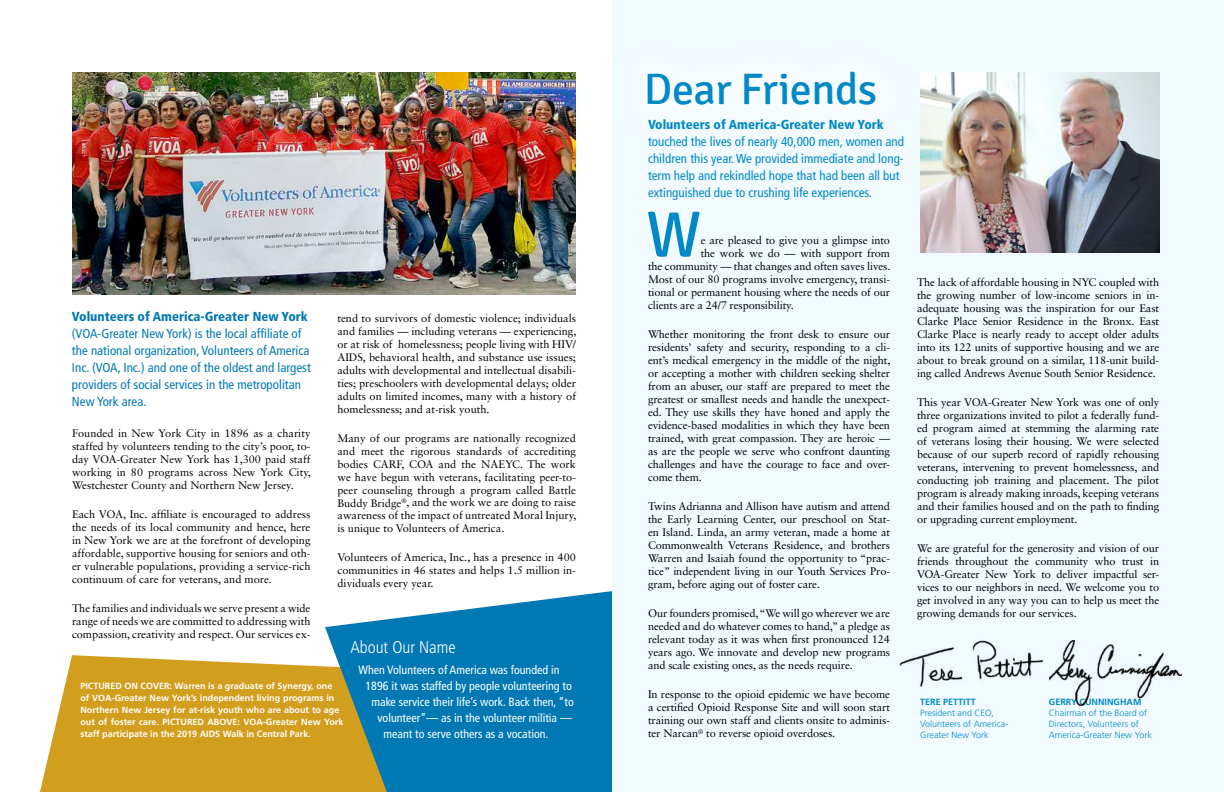
<style>
.page{position:relative;width:1224px;height:792px;background:#fff}
.page>*{position:absolute;margin:0;border:0;box-sizing:border-box;transform-origin:0 0}
.t1{font:65.1px "Signika";color:#0089c6}
.t2{font:44px "Signika";letter-spacing:-.01em;color:#0089c6}
.t3{font:300 condensed 17px "Frutiger LT Std";color:#fff}
.t4{font:condensed 13px/17px "Frutiger LT Std";color:#0078b3}
.t5{font:condensed 13px/17px "Frutiger LT Std";color:#0089c6}
.t6{font:900 condensed 13px "Frutiger LT Std";color:#0089c6}
.t7{font:900 condensed 13px "Frutiger LT Std";color:#0078b3}
.t8{font:condensed 12px "Frutiger LT Std";color:#fff}
.t9{font:11px/13px "Sabon LT Std";letter-spacing:-.01em;color:#000;text-align:justify}
.t10{font:700 9px/12px "Frutiger LT Std";color:#fff}
.t11{font:300 9px/11px "Frutiger LT Std";color:#0089c6}
.t12{font:700 9px "Frutiger LT Std";color:#0089c6}
</style>
<div class="page">
<div style="left:612px;top:0;width:612px;height:792px;background:#f1fafe"></div>
<img style="left:72px;top:72px;width:504px;height:222px">
<div style="left:611px;top:36px;width:301px;height:105px;background:#f4fbfe"></div>
<svg style="left:40px;top:655px;width:282px;height:137px;background:#d6a732"></svg>
<img style="left:920px;top:72px;width:239px;height:181px">
<img style="left:1050px;top:640px;width:43px;height:65px">
<img style="left:1096px;top:644px;width:85px;height:55px">
<img style="left:899px;top:640px;width:145px;height:47px">
<svg style="left:322px;top:591px;width:290px;height:201px;background:#2c88ad"></svg>
<p class="t7" style="left:72px;top:309px;width:237px">Volunteers of America-Greater New York</p>
<p class="t4" style="left:72px;top:325px;width:240px">(VOA-Greater New York) is the local affiliate of the national organization, Volunteers of America Inc. (VOA, Inc.) and one of the oldest and largest providers of social services in the metropolitan New York area.</p>
<p class="t9" style="left:337px;top:311px;width:240px">tend to survivors of domestic violence; individuals and families — including veterans — experiencing, or at risk of homelessness; people living with HIV/ AIDS, behavioral health, and substance use issues; adults with developmental and intellectual disabili&shy;ties; preschoolers with developmental delays; older adults on limited incomes, many with a history of homelessness; and at-risk youth.</p>
<p class="t9" style="left:337px;top:431px;width:240px">Many of our programs are nationally recognized and meet the rigorous standards of accrediting bodies CARF, COA and the NAEYC. The work we have begun with veterans, facilitating peer-to&shy;peer counseling through a program called Battle Buddy Bridge<sup>®</sup>, and the work we are doing to raise awareness of the impact of untreated Moral Injury, is unique to Volunteers of America.</p>
<p class="t9" style="left:338px;top:551px;width:240px">Volunteers of America, Inc., has a presence in 400 communities in 46 states and helps 1.5 million in&shy;dividuals every year.</p>
<p class="t9" style="left:72px;top:427px;width:240px">Founded in New York City in 1896 as a charity staffed by volunteers tending to the city’s poor, to&shy;day VOA-Greater New York has 1,300 paid staff working in 80 programs across New York City, Westchester County and Northern New Jersey.</p>
<p class="t9" style="left:72px;top:508px;width:240px">Each VOA, Inc. affiliate is encouraged to address the needs of its local community and hence, here in New York we are at the forefront of developing affordable, supportive housing for seniors and oth&shy;er vulnerable populations, providing a service-rich continuum of care for veterans, and more.</p>
<p class="t9" style="left:72px;top:602px;width:240px">The families and individuals we serve present a wide range of needs we are committed to addressing with compassion, creativity and respect. Our services ex-</p>
<h3 class="t3" style="left:350px;top:638px;width:107px">About Our Name</h3>
<p class="t8" style="left:358px;top:663px;width:203px">When Volunteers of America was founded in</p>
<p class="t8" style="left:365px;top:679px;width:208px">1896 it was staffed by people volunteering to</p>
<p class="t8" style="left:371px;top:695px;width:204px">make service their life’s work. Back then, “to</p>
<p class="t8" style="left:377px;top:711px;width:196px">volunteer”— as in the volunteer militia —</p>
<p class="t8" style="left:383px;top:727px;width:167px">meant to serve others as a vocation.</p>
<p class="t10" style="left:80px;top:680px;width:264px">PICTURED ON COVER: Warren is a graduate of Synergy, one of VOA-Greater New York’s independent living programs in Northern New Jersey for at-risk youth who are about to age out of foster care. PICTURED ABOVE: VOA-Greater New York staff participate in the 2019 AIDS Walk in Central Park.</p>
<h2 class="t2" style="left:644px;top:65px;width:235px">Dear Friends…</h2>
<p class="t6" style="left:648px;top:116px;width:237px">Volunteers of America-Greater New York</p>
<p class="t5" style="left:648px;top:133px;width:257px">touched the lives of nearly 40,000 men, women and children this year. We provided immediate and long&shy;term help and rekindled hope that had been all but extinguished due to crushing life experiences.</p>
<h1 class="t1" style="left:646px;top:198px;width:57px">W</h1>
<p class="t9" style="left:701px;top:234px;width:191px">e are pleased to give you a glimpse into</p>
<p class="t9" style="left:701px;top:247px;width:191px">the work we do — with support from</p>
<p class="t9" style="left:648px;top:260px;width:244px">the community — that changes and often saves lives.</p>
<p class="t9" style="left:648px;top:273px;width:244px">Most of our 80 programs involve emergency, transi-</p>
<p class="t9" style="left:648px;top:286px;width:244px">tional or permanent housing where the needs of our</p>
<p class="t9" style="left:648px;top:299px;width:147px">clients are a 24/7 responsibility.</p>
<p class="t9" style="left:648px;top:328px;width:244px">Whether monitoring the front desk to ensure our residents’ safety and security, responding to a cli&shy;ent’s medical emergency in the middle of the night, or accepting a mother with children seeking shelter from an abuser, our staff are prepared to meet the greatest or smallest needs and handle the unexpect&shy;ed. They use skills they have honed and apply the evidence-based modalities in which they have been trained, with great compassion. They are heroic — as are the people we serve who confront daunting challenges and have the courage to face and over&shy;come them.</p>
<p class="t9" style="left:648px;top:500px;width:244px">Twins Adrianna and Allison have autism and attend the Early Learning Center, our preschool on Stat&shy;en Island. Linda, an army veteran, made a home at Commonwealth Veterans Residence, and brothers Warren and Isaiah found the opportunity to “prac&shy;tice” independent living in our Youth Services Pro&shy;gram, before aging out of foster care.</p>
<p class="t9" style="left:648px;top:607px;width:244px">Our founders promised, “We will go wherever we are needed and do whatever comes to hand,” a pledge as relevant today as it was when first pronounced 124 years ago. We innovate and develop new programs and scale existing ones, as the needs require.</p>
<p class="t9" style="left:648px;top:688px;width:244px">In response to the opioid epidemic we have become a certified Opioid Response Site and will soon start training our own staff and clients onsite to adminis&shy;ter Narcan<sup>®</sup> to reverse opioid overdoses.</p>
<p class="t9" style="left:917px;top:276px;width:244px">The lack of affordable housing in NYC coupled with the growing number of low-income seniors in in&shy;adequate housing was the inspiration for our East Clarke Place Senior Residence in the Bronx. East Clarke Place is nearly ready to accept older adults into its 122 units of supportive housing and we are about to break ground on a similar, 118-unit build&shy;ing called Andrews Avenue South Senior Residence.</p>
<p class="t9" style="left:917px;top:396px;width:244px">This year VOA-Greater New York was one of only three organizations invited to pilot a federally fund&shy;ed program aimed at stemming the alarming rate of veterans losing their housing. We were selected because of our superb record of rapidly rehousing veterans, intervening to prevent homelessness, and conducting job training and placement. The pilot program is already making inroads, keeping veterans and their families housed and on the path to finding or upgrading current employment.</p>
<p class="t9" style="left:917px;top:542px;width:244px">We are grateful for the generosity and vision of our friends throughout the community who trust in VOA-Greater New York to deliver impactful ser&shy;vices to our neighbors in need. We welcome you to get involved in any way you can to help us meet the growing demands for our services.</p>
<p class="t12" style="left:920px;top:697px;width:57px">TERE PETTITT</p>
<p class="t11" style="left:920px;top:708px;width:90px">President and CEO,<br>Volunteers of America-<br>Greater New York</p>
<p class="t12" style="left:1049px;top:697px;width:94px">GERRY CUNNINGHAM</p>
<p class="t11" style="left:1049px;top:708px;width:104px">Chairman of the Board of<br>Directors, Volunteers of<br>America-Greater New York</p>
</div>
